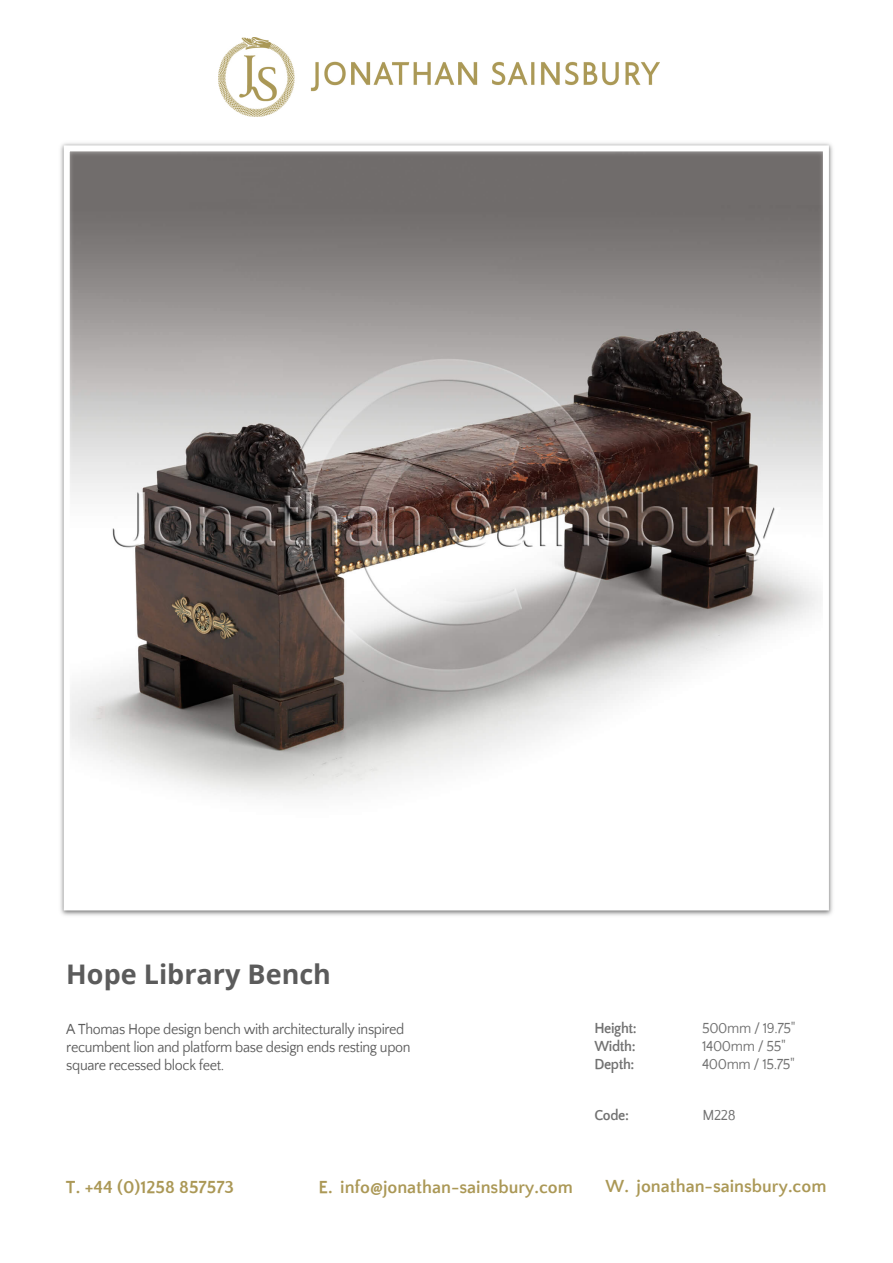
<style>
.page{position:relative;width:893px;height:1263px;background:#fff}
.page>*{position:absolute;margin:0;border:0;box-sizing:border-box;transform-origin:0 0}
.t1{font:700 27px "Open Sans";color:#5b5b5b}
.t2{font:700 18px "Quattrocento Sans";color:#ab9856}
.t3{font:15px/18px "Quattrocento Sans";letter-spacing:-.025em;color:#5b5b5b;scale:.95 1}
.t4{font:15px/18px "Quattrocento Sans";letter-spacing:-.025em;color:#717171;scale:.95 1}
.t5{font:700 15px/18px "Quattrocento Sans";letter-spacing:-.025em;color:#727272;text-align:justify;scale:.95 1}
.t6{font:15px "Quattrocento Sans";color:#727272;scale:.95 1}
</style>
<div class="page">
<img style="left:218px;top:37px;width:442px;height:79px">
<img style="left:60px;top:143px;width:773px;height:773px">
<div style="left:64px;top:145px;width:765px;height:765px;border:6px solid #fff"></div>
<h1 class="t1" style="left:66px;top:955px;width:266px">Hope Library Bench</h1>
<p class="t3" style="left:66px;top:1020px;width:364px">A Thomas Hope design bench with architecturally inspired recumbent lion and platform base design ends resting upon square recessed block feet.</p>
<p class="t5" style="left:594px;top:1020px;width:46px">Height:<br>Width:<br>Depth:</p>
<p class="t5" style="left:594px;top:1107px;width:38px">Code:</p>
<p class="t6" style="left:702px;top:1108px;width:37px">M228</p>
<p class="t4" style="left:702px;top:1020px;width:100px">500mm / 19.75"<br>1400mm / 55"<br>400mm / 15.75"</p>
<p class="t2" style="left:66px;top:1177px;width:170px">T. +44 (0)1258 857573</p>
<p class="t2" style="left:318px;top:1177px;width:256px">E. info@jonathan-sainsbury.com</p>
<p class="t2" style="left:606px;top:1177px;width:222px">W. jonathan-sainsbury.com</p>
</div>
